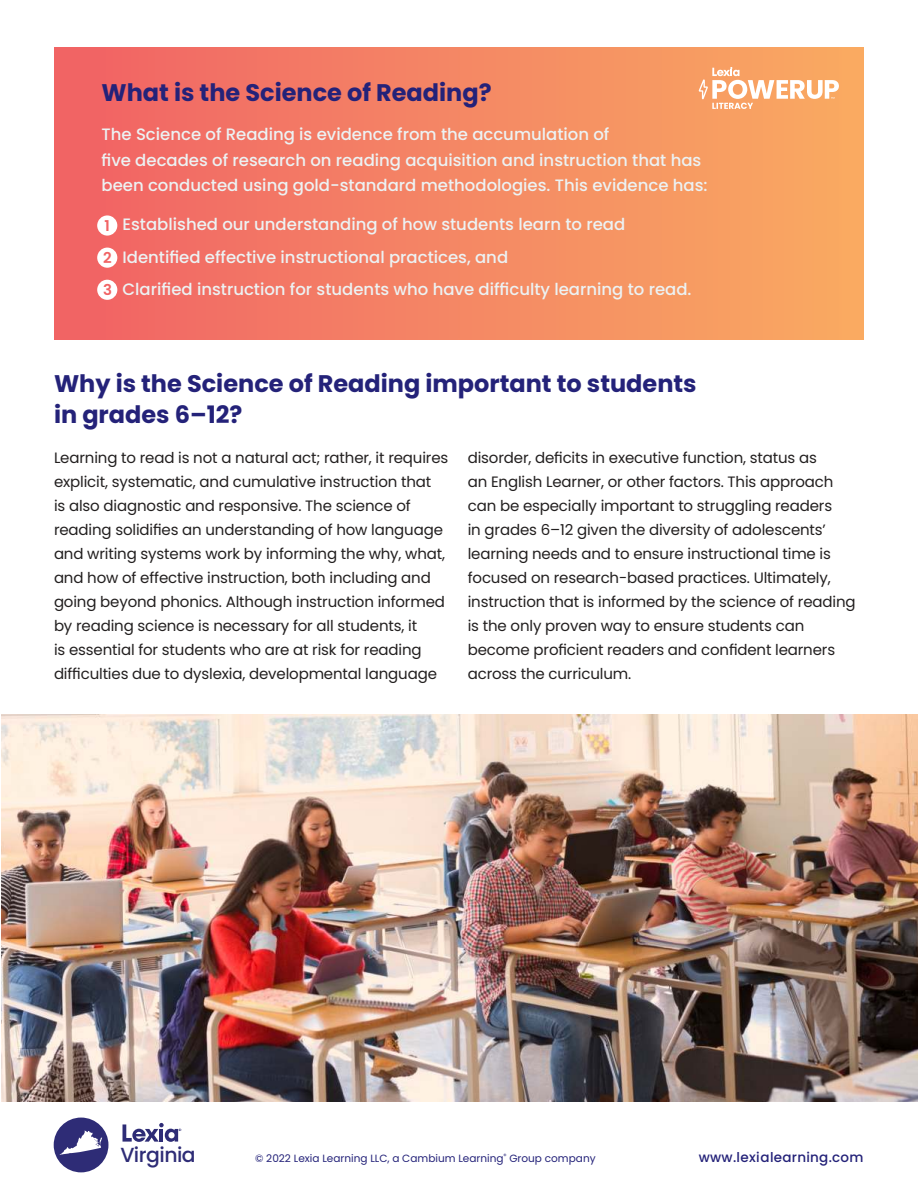
<style>
.page{position:relative;width:918px;height:1188px;background:#fff}
.page>*{position:absolute;margin:0;border:0;box-sizing:border-box;transform-origin:0 0}
.t1{font:700 24px/31.5px "Poppins";color:#242279}
.t2{font:500 20.4px "Poppins";letter-spacing:-.025em;color:#2e2c76}
.t3{font:500 16.5px/25.5px "Poppins";color:#ecf2f3}
.t4{font:15px/24px "Poppins";letter-spacing:-.01em;color:#221f1f}
.t5{font:600 15px/32.1px "Poppins";color:#f16364}
.t6{font:500 13.5px "Poppins";letter-spacing:.02em;color:#242279}
.t7{font:10.5px "Poppins";color:#242279}
</style>
<div class="page">
<svg style="left:123px;top:1123px;width:58px;height:19px"></svg>
<svg style="left:54px;top:1118px;width:54px;height:54px"></svg>
<img style="left:54px;top:47px;width:810px;height:292px">
<img style="left:1px;top:715px;width:917px;height:387px">
<div style="left:97px;top:215px;width:20px;height:21px;background:#fff;border-radius:50%"></div>
<div style="left:97px;top:248px;width:20px;height:20px;background:#fff;border-radius:50%"></div>
<div style="left:97px;top:280px;width:20px;height:20px;background:#fff;border-radius:50%"></div>
<svg style="left:699px;top:67px;width:140px;height:42px"></svg>
<h1 class="t1" style="left:102px;top:79px;width:392px">What is the Science of Reading?</h1>
<p class="t3" style="left:102px;top:123px;width:608px">The Science of Reading is evidence from the accumulation of<br>five decades of research on reading acquisition and instruction that has been conducted using gold-standard methodologies. This evidence has:</p>
<p class="t3" style="left:102px;top:213px;width:525px">1. Established our understanding of how students learn to read</p>
<p class="t3" style="left:102px;top:244px;width:408px">2. Identified effective instructional practices, and</p>
<p class="t3" style="left:102px;top:276px;width:592px">3. Clarified instruction for students who have difficulty learning to read.</p>
<p class="t5" style="left:103px;top:211px;width:10px">1<br>2<br>3</p>
<h1 class="t1" style="left:54px;top:370px;width:644px">Why is the Science of Reading important to students in grades 6–12?</h1>
<p class="t4" style="left:54px;top:448px;width:396px">Learning to read is not a natural act; rather, it requires explicit, systematic, and cumulative instruction that<br>is also diagnostic and responsive. The science of reading solidifies an understanding of how language and writing systems work by informing the why, what, and how of effective instruction, both including and going beyond phonics. Although instruction informed by reading science is necessary for all students, it<br>is essential for students who are at risk for reading difficulties due to dyslexia, developmental language</p>
<p class="t4" style="left:468px;top:446px;width:389px">disorder, deficits in executive function, status as<br>an English Learner, or other factors. This approach can be especially important to struggling readers<br>in grades 6–12 given the diversity of adolescents’ learning needs and to ensure instructional time is focused on research-based practices. Ultimately, instruction that is informed by the science of reading is the only proven way to ensure students can become proficient readers and confident learners across the curriculum.</p>
<h2 class="t2" style="left:120px;top:1146px;width:77px">Virginia</h2>
<p class="t6" style="left:699px;top:1152px;width:166px">www.lexialearning.com</p>
<p class="t7" style="left:255px;top:1154px;width:342px">© 2022 Lexia Learning LLC, a Cambium Learning<sup>®</sup> Group company</p>
</div>
